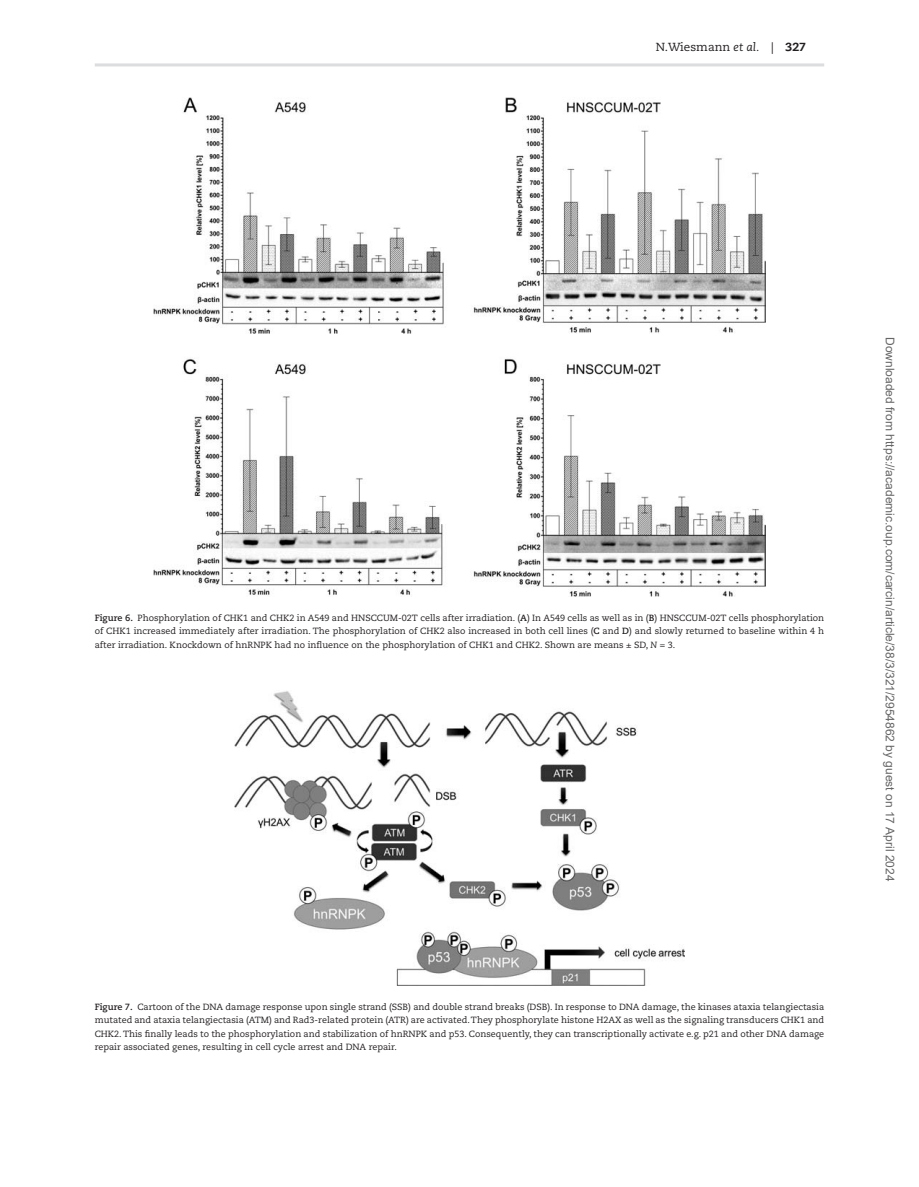
<style>
.page{position:relative;width:919px;height:1187px;background:#fff}
.page>*{position:absolute;margin:0;border:0;box-sizing:border-box;transform-origin:0 0}
.t1{font:12px "Arial";color:#666}
.t2{font:11.7px "Caecilia LT Std";color:#231f20}
.t3{font:9px/13.5px "Caecilia LT Std";color:#231f20;text-align:justify}
.s1{font-style:italic}
.s2{font-weight:800}
.s3{font-weight:700}
</style>
<div class="page">
<hr style="left:95px;top:63px;width:729px;height:3px;background:#dcdddf">
<img style="left:153px;top:98px;width:612px;height:498px">
<img style="left:234px;top:691px;width:450px;height:294px">
<p class="t2" style="left:655px;top:41px;width:152px">N.Wiesmann <span class="s1">et al.</span> | <span class="s2">327</span></p>
<p class="t3" style="left:95px;top:611px;width:731px"><span class="s3">Figure 6.</span> Phosphorylation of CHK1 and CHK2 in A549 and HNSCCUM-02T cells after irradiation. (<span class="s3">A</span>) In A549 cells as well as in (<span class="s3">B</span>) HNSCCUM-02T cells phosphorylation of CHK1 increased immediately after irradiation. The phosphorylation of CHK2 also increased in both cell lines (<span class="s3">C</span> and <span class="s3">D</span>) and slowly returned to baseline within 4 h after irradiation. Knockdown of hnRNPK had no influence on the phosphorylation of CHK1 and CHK2. Shown are means ± SD, <span class="s1">N</span> = 3.</p>
<p class="t3" style="left:95px;top:1000px;width:731px"><span class="s3">Figure 7.</span> Cartoon of the DNA damage response upon single strand (SSB) and double strand breaks (DSB). In response to DNA damage, the kinases ataxia telangiectasia mutated and ataxia telangiectasia (ATM) and Rad3-related protein (ATR) are activated. They phosphorylate histone H2AX as well as the signaling transducers CHK1 and CHK2. This finally leads to the phosphorylation and stabilization of hnRNPK and p53. Consequently, they can transcriptionally activate e.g. p21 and other DNA damage repair associated genes, resulting in cell cycle arrest and DNA repair.</p>
<h1 class="t1" style="left:894px;top:337px;width:545px;rotate:90deg">Downloaded from https://academic.oup.com/carcin/article/38/3/321/2954862 by guest on 17 April 2024</h1>
</div>
